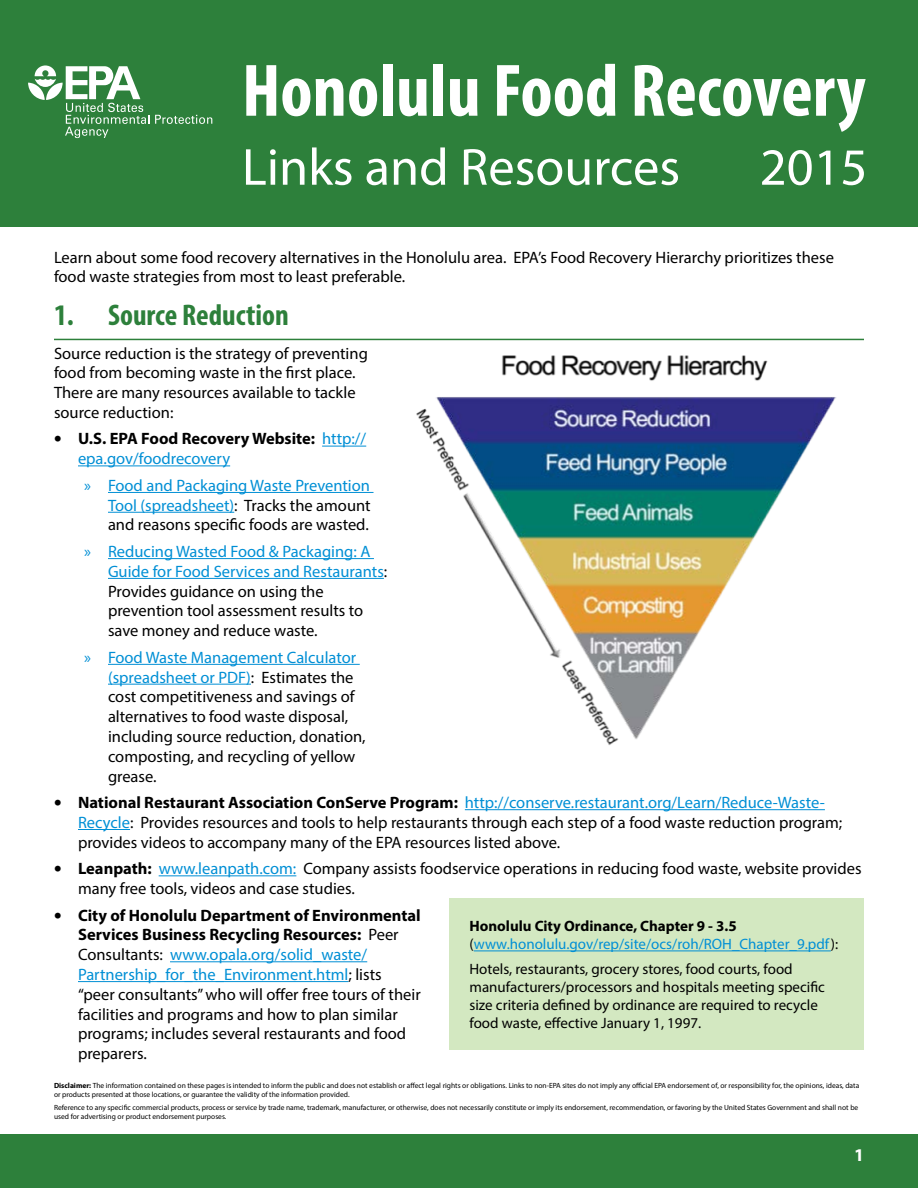
<style>
.page{position:relative;width:918px;height:1188px;background:#fff}
.page>*{position:absolute;margin:0;border:0;box-sizing:border-box;transform-origin:0 0}
.t1{font:700 condensed 75px "Myriad Pro";color:#fff}
.t2{font:52.5px "Myriad Pro";color:#fff}
.Heading{font:700 condensed 30px "Myriad Pro";color:#2d803b}
.t3{font:700 18px "Myriad Pro";color:#fff}
.bullet{font:16.5px/19.8px "Myriad Pro";color:#000}
.t4{font:16.5px/19.8px "Myriad Pro";color:#008fd5;text-align:justify}
.bullet-2{font:700 16.5px/19.8px "Myriad Pro";color:#000}
.Subheading{font:15px/18px "Myriad Pro";color:#000}
.Subheading-2{font:15px/18px "Myriad Pro";color:#008fd5}
.t5{font:7.5px/9px "Myriad Pro";color:#000}
.s1{font-weight:900;font-size:20.7px}
.s2{font-weight:400;color:#008fd5}
.s3{color:#000}
.s4{color:#008fd5}
.s5{font-weight:700}
.s6{font-weight:700;color:#000}
</style>
<div class="page">
<div style="left:0;top:1134px;width:918px;height:54px;background:#2d803b"></div>
<div style="left:0;top:0;width:918px;height:227px;background:#2d803b"></div>
<hr style="left:54px;top:339px;width:810px;height:1px;background:#2d803b">
<hr style="left:322px;top:446px;width:44px;height:1px;background:#008fd5">
<hr style="left:78px;top:465px;width:152px;height:1px;background:#008fd5">
<hr style="left:108px;top:492px;width:266px;height:1px;background:#008fd5">
<hr style="left:108px;top:512px;width:126px;height:1px;background:#008fd5">
<hr style="left:108px;top:558px;width:266px;height:1px;background:#008fd5">
<hr style="left:108px;top:578px;width:276px;height:1px;background:#008fd5">
<hr style="left:108px;top:664px;width:252px;height:1px;background:#008fd5">
<hr style="left:108px;top:684px;width:143px;height:1px;background:#008fd5">
<hr style="left:465px;top:809px;width:360px;height:1px;background:#008fd5">
<hr style="left:78px;top:829px;width:52px;height:1px;background:#008fd5">
<hr style="left:159px;top:875px;width:137px;height:1px;background:#008fd5">
<hr style="left:170px;top:961px;width:197px;height:1px;background:#008fd5">
<hr style="left:78px;top:981px;width:270px;height:1px;background:#008fd5">
<div style="left:449px;top:899px;width:415px;height:151px;background:#d3e8c1"></div>
<hr style="left:474px;top:951px;width:357px;height:1px;background:#008fd5">
<img style="left:416px;top:355px;width:420px;height:390px">
<svg style="left:155px;top:115px;width:57px;height:9px"></svg>
<svg style="left:28px;top:65px;width:121px;height:73px"></svg>
<p class="t1" style="left:242px;top:44px;width:625px">Honolulu Food Recovery</p>
<p class="t2" style="left:242px;top:135px;width:440px">Links and Resources</p>
<p class="t2" style="left:760px;top:135px;width:109px">2015</p>
<p class="bullet" style="left:54px;top:247px;width:781px">Learn about some food recovery alternatives in the Honolulu area. EPA’s Food Recovery Hierarchy prioritizes these food waste strategies from most to least preferable.</p>
<p class="Heading" style="left:54px;top:296px;width:236px">1. Source Reduction</p>
<p class="bullet" style="left:54px;top:343px;width:315px">Source reduction is the strategy of preventing food from becoming waste in the first place.<br>There are many resources available to tackle source reduction:</p>
<p class="bullet-2" style="left:78px;top:428px;width:290px;text-indent:-24px"><span class="s1">•</span> U.S. EPA Food Recovery Website: <span class="s2">http:// epa.gov/foodrecovery</span></p>
<p class="t4" style="left:108px;top:475px;width:264px;text-indent:-24px">» Food and Packaging Waste Prevention Tool (spreadsheet)<span class="s3">: Tracks the amount and reasons specific foods are wasted.</span></p>
<p class="bullet" style="left:108px;top:541px;width:281px;text-indent:-24px"><span class="s4">» Reducing Wasted Food &amp; Packaging: A Guide for Food Services and Restaurants</span>:<br>Provides guidance on using the prevention tool assessment results to save money and reduce waste.</p>
<p class="bullet" style="left:108px;top:647px;width:259px;text-indent:-24px"><span class="s4">» Food Waste Management Calculator (spreadsheet or PDF)</span>: Estimates the cost competitiveness and savings of alternatives to food waste disposal, including source reduction, donation, composting, and recycling of yellow grease.</p>
<p class="bullet" style="left:78px;top:792px;width:766px;text-indent:-24px"><span class="s1">•</span> <span class="s5">National Restaurant Association ConServe Program:</span> <span class="s4">http://conserve.restaurant.org/Learn/Reduce-Waste-<br>Recycle</span>: Provides resources and tools to help restaurants through each step of a food waste reduction program; provides videos to accompany many of the EPA resources listed above.</p>
<p class="bullet" style="left:78px;top:859px;width:785px;text-indent:-24px"><span class="s1">•</span> <span class="s5">Leanpath:</span> <span class="s4">www.leanpath.com:</span> Company assists foodservice operations in reducing food waste, website provides many free tools, videos and case studies.</p>
<p class="bullet" style="left:78px;top:905px;width:344px;text-indent:-24px"><span class="s1">•</span> <span class="s5">City of Honolulu Department of Environmental Services Business Recycling Resources:</span> Peer Consultants: <span class="s4">www.opala.org/solid_waste/ Partnership_for_the_Environment.html</span>; lists “peer consultants” who will offer free tours of their facilities and programs and how to plan similar programs; includes several restaurants and food preparers.</p>
<p class="Subheading-2" style="left:470px;top:917px;width:370px"><span class="s6">Honolulu City Ordinance, Chapter 9 - 3.5 </span><span class="s3">(</span>www.honolulu.gov/rep/site/ocs/roh/ROH_Chapter_9.pdf<span class="s3">):</span></p>
<p class="Subheading" style="left:470px;top:960px;width:357px">Hotels, restaurants, grocery stores, food courts, food manufacturers/processors and hospitals meeting specific size criteria defined by ordinance are required to recycle food waste, effective January 1, 1997.</p>
<p class="t5" style="left:54px;top:1081px;width:807px"><span class="s5">Disclaimer:</span> The information contained on these pages is intended to inform the public and does not establish or affect legal rights or obligations. Links to non-EPA sites do not imply any official EPA endorsement of, or responsibility for, the opinions, ideas, data or products presented at those locations, or guarantee the validity of the information provided.</p>
<p class="t5" style="left:54px;top:1103px;width:806px">Reference to any specific commercial products, process or service by trade name, trademark, manufacturer, or otherwise, does not necessarily constitute or imply its endorsement, recommendation, or favoring by the United States Government and shall not be used for advertising or product endorsement purposes.</p>
<p class="t3" style="left:854px;top:1143px;width:11px">1</p>
</div>
